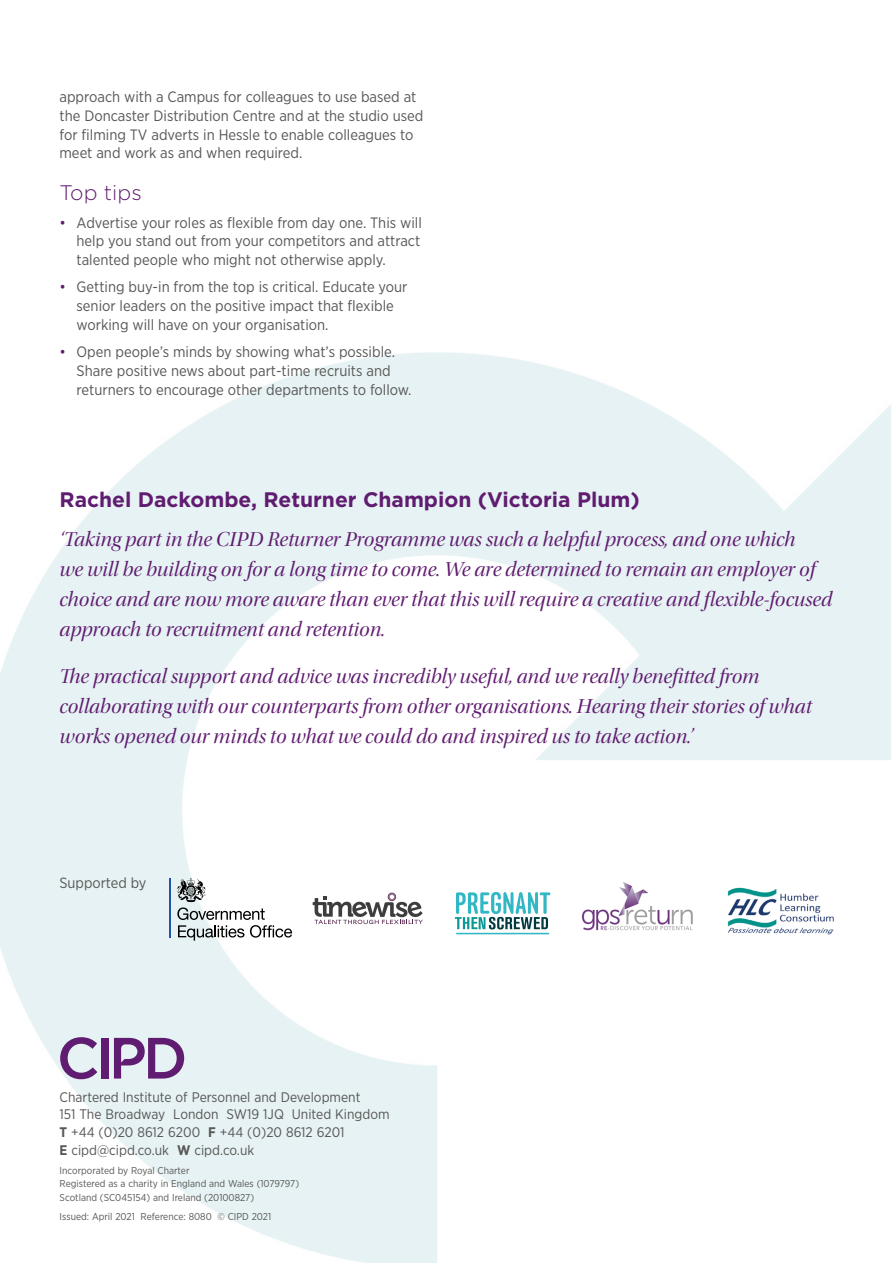
<style>
.page{position:relative;width:893px;height:1263px;background:#fff}
.page>*{position:absolute;margin:0;border:0;box-sizing:border-box;transform-origin:0 0}
.Quote_Pull_out{font:21px/30px "Utopia Std Disp It";color:#601c70}
.Main_subhead{font:700 21px "Gotham";color:#601c70}
.Main_subhead-2{font:300 21px "Gotham";color:#601c70}
.Quote_Pull_out-2{font:15px/18.8px "Gotham Narrow";color:#575756}
.t1{font:14.85px "Gotham Narrow";color:#575756}
.t2{font:13.95px "Gotham Narrow";color:#575756}
.Address{font:10.05px/13.5px "Gotham Narrow";color:#575756}
.s1{color:#601c70}
.s2{font-weight:700}
</style>
<div class="page">
<img style="left:0;top:352px;width:891px;height:911px">
<svg style="left:60px;top:1037px;width:37px;height:42px;background:#b29fc0"></svg>
<svg style="left:114px;top:1038px;width:70px;height:40px;background:#a387b1"></svg>
<div style="left:101px;top:1038px;width:7px;height:40px;background:#601c70"></div>
<svg style="left:313px;top:893px;width:110px;height:31px"></svg>
<svg style="left:455px;top:892px;width:95px;height:37px"></svg>
<hr style="left:456px;top:933px;width:93px;height:1px;background:#31b7c5">
<img style="left:581px;top:881px;width:113px;height:50px">
<img style="left:727px;top:887px;width:109px;height:49px">
<hr style="left:170px;top:878px;width:1px;height:59px;background:#1e56a4">
<svg style="left:177px;top:878px;width:115px;height:63px"></svg>
<p class="Quote_Pull_out-2" style="left:60px;top:87px;width:365px">approach with a Campus for colleagues to use based at the Doncaster Distribution Centre and at the studio used for filming TV adverts in Hessle to enable colleagues to meet and work as and when required.</p>
<p class="Main_subhead-2" style="left:60px;top:180px;width:84px">Top tips</p>
<p class="Quote_Pull_out-2" style="left:77px;top:213px;width:347px;text-align:justify;text-indent:-17px"><span class="s1">•</span> Advertise your roles as flexible from day one. This will help you stand out from your competitors and attract talented people who might not otherwise apply.</p>
<p class="Quote_Pull_out-2" style="left:77px;top:277px;width:332px;text-indent:-17px"><span class="s1">•</span> Getting buy-in from the top is critical. Educate your senior leaders on the positive impact that flexible working will have on your organisation.</p>
<p class="Quote_Pull_out-2" style="left:77px;top:342px;width:337px;text-indent:-17px"><span class="s1">•</span> Open people’s minds by showing what’s possible.<br>Share positive news about part-time recruits and returners to encourage other departments to follow.</p>
<p class="Main_subhead" style="left:60px;top:486px;width:582px">Rachel Dackombe, Returner Champion (Victoria Plum)</p>
<p class="Quote_Pull_out" style="left:60px;top:525px;width:774px">‘Taking part in the CIPD Returner Programme was such a helpful process, and one which<br>we will be building on for a long time to come. We are determined to remain an employer of choice and are now more aware than ever that this will require a creative and flexible-focused approach to recruitment and retention.</p>
<p class="Quote_Pull_out" style="left:60px;top:662px;width:754px">The practical support and advice was incredibly useful, and we really benefitted from collaborating with our counterparts from other organisations. Hearing their stories of what works opened our minds to what we could do and inspired us to take action.’</p>
<p class="t1" style="left:60px;top:874px;width:88px">Supported by</p>
<p class="t2" style="left:60px;top:1088px;width:302px">Chartered Institute of Personnel and Development</p>
<p class="t2" style="left:60px;top:1105px;width:332px">151 The Broadway London SW19 1JQ United Kingdom</p>
<p class="t2" style="left:60px;top:1124px;width:287px"><span class="s2">T</span> +44 (0)20 8612 6200 <span class="s2">F</span> +44 (0)20 8612 6201</p>
<p class="t2" style="left:60px;top:1141px;width:196px"><span class="s2">E</span> cipd@cipd.co.uk <span class="s2">W</span> cipd.co.uk</p>
<p class="Address" style="left:60px;top:1163px;width:241px">Incorporated by Royal Charter<br>Registered as a charity in England and Wales (1079797)<br>Scotland (SC045154) and Ireland (20100827)</p>
<p class="Address" style="left:60px;top:1210px;width:213px">Issued: April 2021 Reference: 8080 © CIPD 2021</p>
</div>
